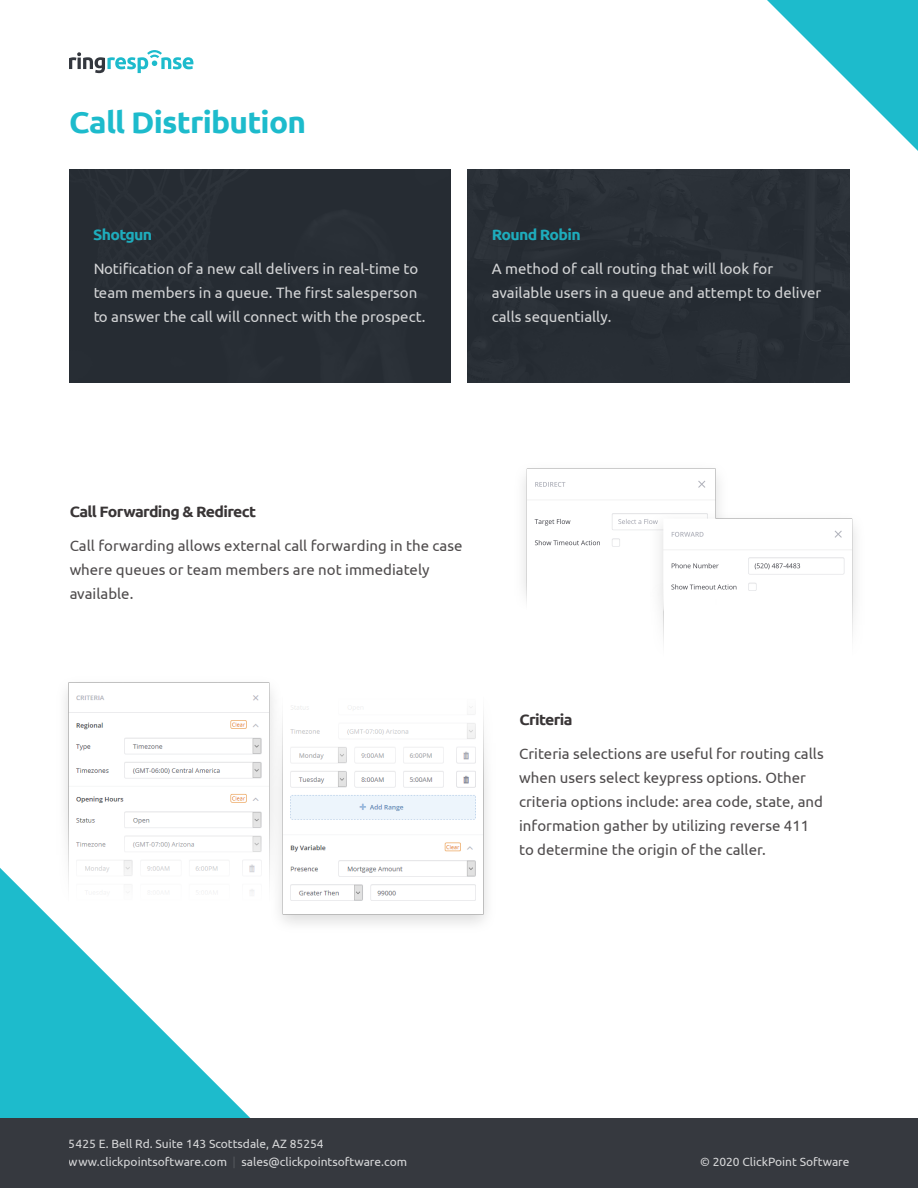
<style>
.page{position:relative;width:918px;height:1188px;background:#fff}
.page>*{position:absolute;margin:0;border:0;box-sizing:border-box;transform-origin:0 0}
.t1{font:700 30px "Ubuntu";letter-spacing:-.025em;color:#1dbbcc;scale:1.06 1}
.t2{font:15px/24px "Ubuntu";color:#221e1f}
.t3{font:15px/24px "Ubuntu";color:#fff}
.t4{font:700 15px "Ubuntu";letter-spacing:-.04em;color:rgb(34 30 31/.9);scale:1.06 1}
.t5{font:700 15px "Ubuntu";letter-spacing:-.04em;color:rgb(29 187 204/.9);scale:1.06 1}
.t6{font:12px/18px "Ubuntu";color:#fff}
.s1{color:rgb(255 255 255/.2)}
</style>
<div class="page">
<div style="left:468px;top:169px;width:381px;height:214px;background:#282e35"></div>
<div style="left:69px;top:169px;width:382px;height:214px;background:#262c33"></div>
<img style="left:523px;top:468px;width:333px;height:175px">
<img style="left:65px;top:682px;width:422px;height:242px">
<svg style="left:69px;top:50px;width:124px;height:23px"></svg>
<svg style="left:0;top:868px;width:251px;height:251px"></svg>
<svg style="left:767px;top:0;width:151px;height:151px"></svg>
<div style="left:0;top:1119px;width:918px;height:69px;background:#36393f"></div>
<h1 class="t1" style="left:69px;top:104px;width:225px">Call Distribution</h1>
<p class="t5" style="left:93px;top:225px;width:57px">Shotgun</p>
<p class="t3" style="left:93px;top:256px;width:334px">Notification of a new call delivers in real-time to team members in a queue. The first salesperson to answer the call will connect with the prospect.</p>
<p class="t5" style="left:492px;top:225px;width:85px">Round Robin</p>
<p class="t3" style="left:492px;top:256px;width:331px">A method of call routing that will look for available users in a queue and attempt to deliver calls sequentially.</p>
<p class="t4" style="left:70px;top:503px;width:178px">Call Forwarding &amp; Redirect</p>
<p class="t2" style="left:70px;top:533px;width:394px">Call forwarding allows external call forwarding in the case where queues or team members are not immediately available.</p>
<p class="t4" style="left:519px;top:711px;width:52px">Criteria</p>
<p class="t2" style="left:519px;top:741px;width:306px">Criteria selections are useful for routing calls when users select keypress options. Other criteria options include: area code, state, and information gather by utilizing reverse 411 to determine the origin of the caller.</p>
<p class="t6" style="left:69px;top:1135px;width:340px">5425 E. Bell Rd. Suite 143 Scottsdale, AZ 85254 www.clickpointsoftware.com <span class="s1">|</span> sales@clickpointsoftware.com</p>
<p class="t6" style="left:700px;top:1153px;width:151px">© 2020 ClickPoint Software</p>
</div>
